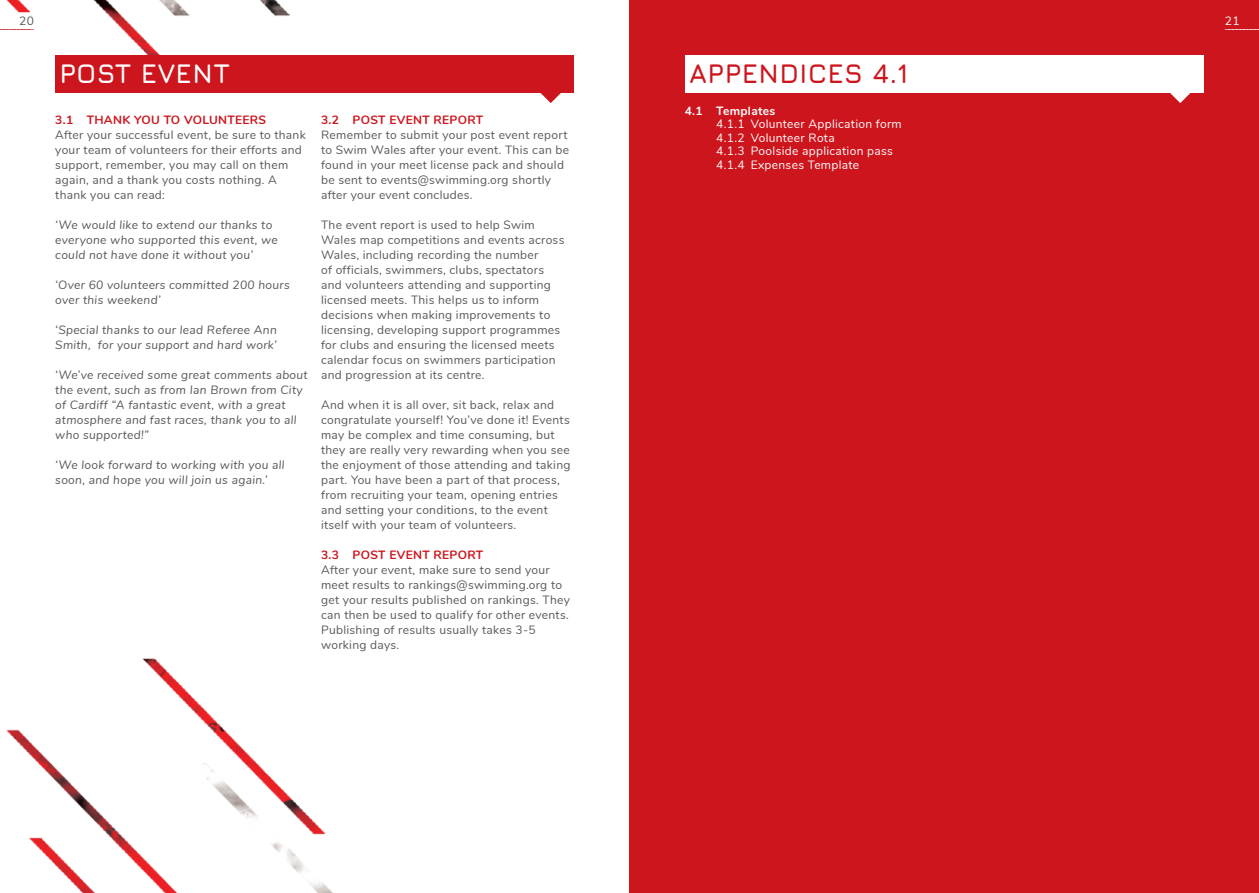
<style>
.page{position:relative;width:1259px;height:893px;background:#fff}
.page>*{position:absolute;margin:0;border:0;box-sizing:border-box;transform-origin:0 0}
.t1{font:700 27px "Jura";letter-spacing:.02em;color:#cd151d}
.t2{font:700 27px "Jura";letter-spacing:.02em;color:#fff}
.t3{font:12px/15px "Nunito";letter-spacing:.025em;color:#57585a}
.t4{font:italic 12px/15px "Nunito";letter-spacing:.025em;color:#57585a}
.t5{font:12px "Nunito";letter-spacing:.025em;color:#fff}
.t6{font:700 12px "Nunito";letter-spacing:.025em;color:#cd151d}
.t7{font:700 12px "Nunito";letter-spacing:.025em;color:#fff}
.t8{font:12px "Nunito";color:#cd151d}
</style>
<div class="page">
<img style="left:6px;top:0;width:432px;height:93px">
<img style="left:6px;top:658px;width:327px;height:235px">
<div style="left:55px;top:55px;width:519px;height:37px;background:#cd151d"></div>
<svg style="left:531px;top:92px;width:39px;height:11px"></svg>
<div style="left:629px;top:0;width:630px;height:893px;background:#cd151d"></div>
<div style="left:685px;top:55px;width:518px;height:37px;background:#fff"></div>
<svg style="left:1161px;top:92px;width:38px;height:11px"></svg>
<p class="t3" style="left:19px;top:13px;width:16px">20</p>
<p class="t8" style="left:-1px;top:16px;width:36px">_________</p>
<p class="t2" style="left:60px;top:54px;width:172px">POST EVENT</p>
<p class="t6" style="left:55px;top:111px;width:212px">3.1 THANK YOU TO VOLUNTEERS</p>
<p class="t3" style="left:55px;top:126px;width:252px">After your successful event, be sure to thank your team of volunteers for their efforts and support, remember, you may call on them again, and a thank you costs nothing. A thank you can read:</p>
<p class="t4" style="left:55px;top:216px;width:224px">‘We would like to extend our thanks to everyone who supported this event, we could not have done it without you’</p>
<p class="t4" style="left:55px;top:276px;width:236px">‘Over 60 volunteers committed 200 hours over this weekend’</p>
<p class="t4" style="left:55px;top:321px;width:223px">‘Special thanks to our lead Referee Ann<br>Smith, for your support and hard work’</p>
<p class="t4" style="left:55px;top:366px;width:254px">‘We’ve received some great comments about the event, such as from Ian Brown from City of Cardiff “A fantastic event, with a great atmosphere and fast races, thank you to all who supported!”</p>
<p class="t4" style="left:55px;top:456px;width:231px">‘We look forward to working with you all soon, and hope you will join us again.’</p>
<p class="t6" style="left:321px;top:111px;width:163px">3.2 POST EVENT REPORT</p>
<p class="t3" style="left:321px;top:126px;width:249px">Remember to submit your post event report to Swim Wales after your event. This can be found in your meet license pack and should be sent to events@swimming.org shortly after your event concludes.</p>
<p class="t3" style="left:321px;top:216px;width:245px">The event report is used to help Swim Wales map competitions and events across Wales, including recording the number<br>of officials, swimmers, clubs, spectators and volunteers attending and supporting licensed meets. This helps us to inform decisions when making improvements to licensing, developing support programmes for clubs and ensuring the licensed meets calendar focus on swimmers participation and progression at its centre.</p>
<p class="t3" style="left:321px;top:396px;width:251px">And when it is all over, sit back, relax and congratulate yourself! You’ve done it! Events may be complex and time consuming, but they are really very rewarding when you see the enjoyment of those attending and taking part. You have been a part of that process, from recruiting your team, opening entries and setting your conditions, to the event itself with your team of volunteers.</p>
<p class="t6" style="left:321px;top:546px;width:163px">3.3 POST EVENT REPORT</p>
<p class="t3" style="left:321px;top:561px;width:250px">After your event, make sure to send your meet results to rankings@swimming.org to get your results published on rankings. They can then be used to qualify for other events.<br>Publishing of results usually takes 3-5 working days.</p>
<p class="t1" style="left:689px;top:54px;width:221px">APPENDICES 4.1</p>
<p class="t7" style="left:685px;top:102px;width:92px">4.1 Templates</p>
<p class="t5" style="left:716px;top:115px;width:187px">4.1.1 Volunteer Application form</p>
<p class="t5" style="left:716px;top:129px;width:120px">4.1.2 Volunteer Rota</p>
<p class="t5" style="left:716px;top:142px;width:178px">4.1.3 Poolside application pass</p>
<p class="t5" style="left:716px;top:156px;width:144px">4.1.4 Expenses Template</p>
<p class="t5" style="left:1225px;top:12px;width:16px">21</p>
<p class="t5" style="left:1225px;top:16px;width:36px">_________</p>
</div>
